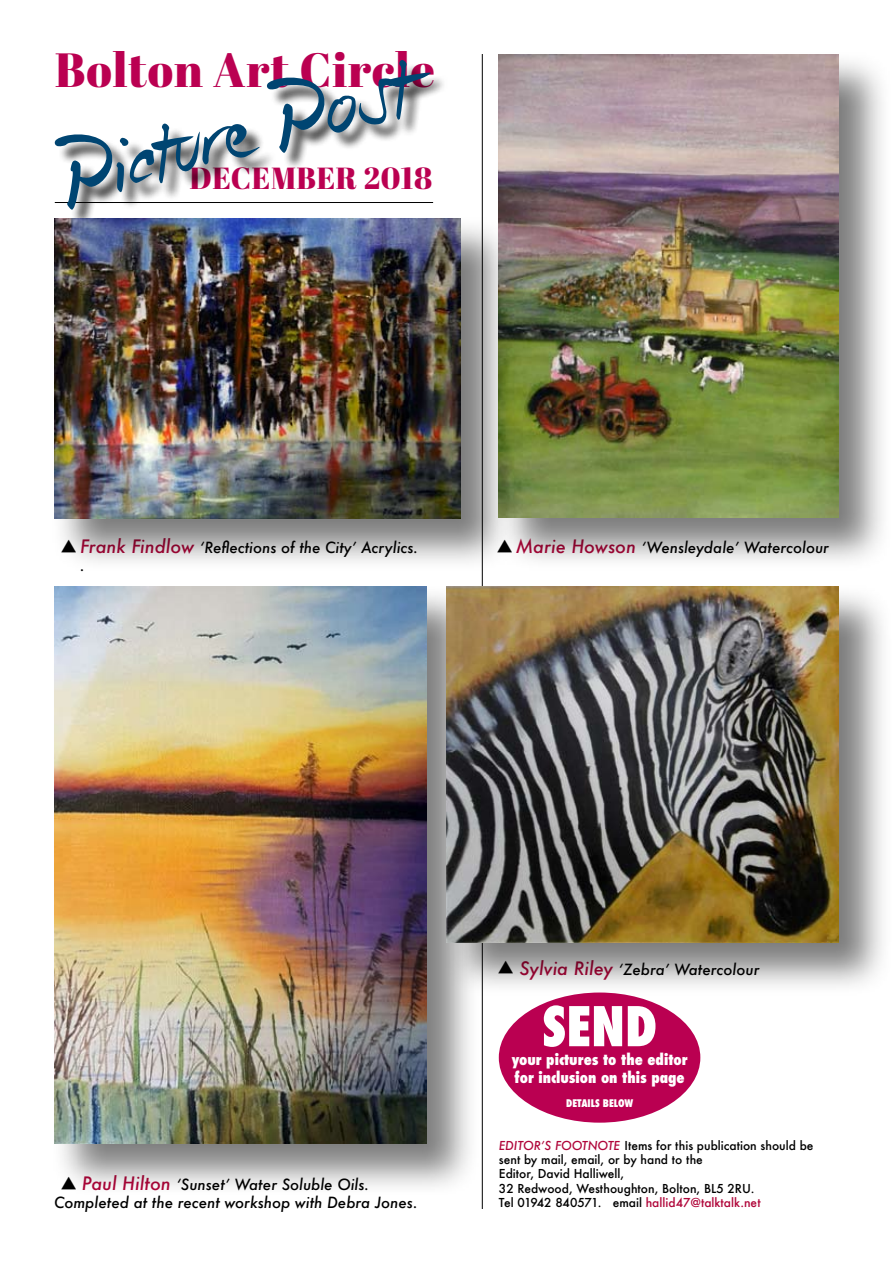
<style>
.page{position:relative;width:893px;height:1263px;background:#fff}
.page>*{position:absolute;margin:0;border:0;box-sizing:border-box;transform-origin:0 0}
.t1{font:76.35px "Gus Brush Script Plain";color:#004572}
.t2{font:800 condensed 53.25px "Futura";color:#fff}
.t3{font:48px "Abril Fatface";letter-spacing:.02em;color:#ba0051}
.t4{font:30.45px "Abril Fatface";letter-spacing:.02em;color:#ba0051}
.t5{font:italic 500 15px/18px "Futura";color:#000}
.t6{font:800 condensed 15px/18px "Futura";color:#fff}
.t7{font:500 12px/14.4px "Futura";color:#000}
.t8{font:800 condensed 10.2px "Futura";color:#fff}
.s1{font-size:18px;color:#b0063a}
.s2{font-style:italic;color:#b0063a}
.s3{color:#b0063a}
</style>
<div class="page">
<hr style="left:482px;top:54px;width:1px;height:1155px;background:#000">
<hr style="left:55px;top:202px;width:378px;height:1px;background:#000">
<div style="left:57px;top:62px;width:547px;height:276px;background:#000;opacity:.75"></div>
<div style="left:499px;top:992px;width:201px;height:131px;background:#ba0051;border-radius:50%"></div>
<div style="left:494px;top:50px;width:399px;height:531px;background:#000;opacity:.51"></div>
<img style="left:499px;top:54px;width:340px;height:463px">
<div style="left:50px;top:214px;width:475px;height:368px;background:#000;opacity:.51"></div>
<img style="left:54px;top:219px;width:407px;height:300px">
<div style="left:50px;top:582px;width:440px;height:625px;background:#000;opacity:.5"></div>
<img style="left:54px;top:587px;width:373px;height:556px">
<div style="left:442px;top:582px;width:451px;height:424px;background:#000;opacity:.51"></div>
<img style="left:446px;top:587px;width:393px;height:355px">
<svg style="left:61px;top:1177px;width:15px;height:13px"></svg>
<svg style="left:61px;top:540px;width:15px;height:13px"></svg>
<svg style="left:498px;top:540px;width:14px;height:13px"></svg>
<svg style="left:498px;top:961px;width:15px;height:13px"></svg>
<h3 class="t3" style="left:55px;top:36px;width:382px">Bolton Art Circle</h3>
<h1 class="t1" style="left:48px;top:133px;width:364px;rotate:-15deg">Picture Post</h1>
<h3 class="t4" style="left:190px;top:157px;width:244px">DECEMBER 2018</h3>
<p class="t5" style="left:80px;top:538px;width:339px"><span class="s1">Frank Findlow</span> ‘Reflections of the City’ Acrylics. .</p>
<p class="t5" style="left:516px;top:538px;width:315px"><span class="s1">Marie Howson</span> ‘Wensleydale’ Watercolour</p>
<p class="t5" style="left:519px;top:961px;width:241px"><span class="s1">Sylvia Riley</span> ‘Zebra’ Watercolour</p>
<h2 class="t2" style="left:542px;top:990px;width:117px">SEND</h2>
<p class="t5" style="left:54px;top:1175px;width:365px;text-indent:28px"><span class="s1">Paul Hilton</span> ‘Sunset’ Water Soluble Oils.<br>Completed at the recent workshop with Debra Jones.</p>
<p class="t6" style="left:512px;top:1051px;width:177px">your pictures to the editor for inclusion on this page</p>
<p class="t8" style="left:566px;top:1097px;width:69px">DETAILS BELOW</p>
<p class="t7" style="left:499px;top:1138px;width:316px"><span class="s2">EDITOR’S FOOTNOTE</span> Items for this publication should be sent by mail, email, or by hand to the<br>Editor, David Halliwell,<br>32 Redwood, Westhoughton, Bolton, BL5 2RU.<br>Tel 01942 840571. email <span class="s3">hallid47@talktalk.net</span></p>
</div>
